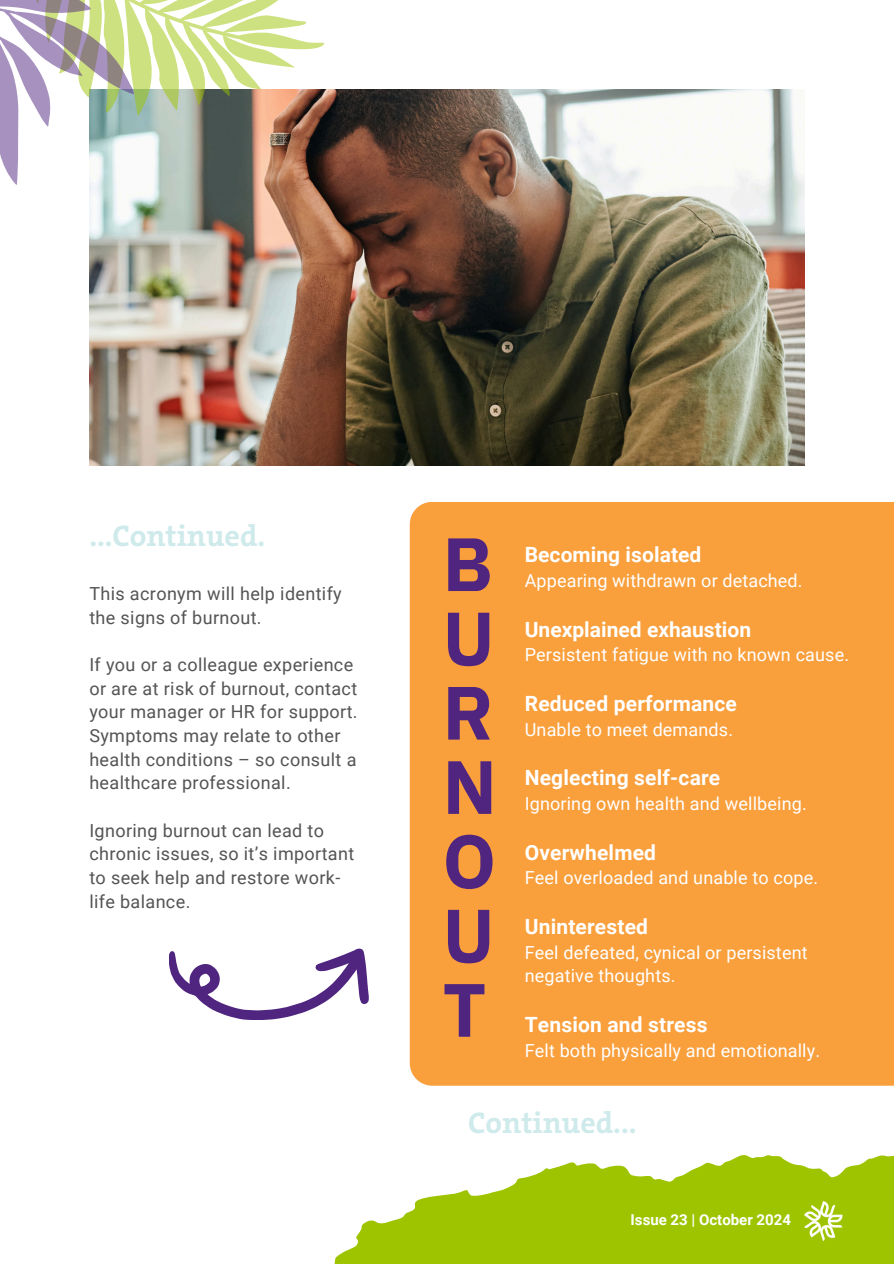
<style>
.page{position:relative;width:894px;height:1264px;background:#fff}
.page>*{position:absolute;margin:0;border:0;box-sizing:border-box;transform-origin:0 0}
.t1{font:700 75.3px/74.2px "IBM Plex Sans";color:#502580;text-align:justify}
.t2{font:700 30px "The Serif B W7";color:#cfeaeb}
.t3{font:700 21px "Roboto";letter-spacing:.01em;color:#fff}
.t4{font:18px/23.7px "Roboto";letter-spacing:.02em;color:#545454}
.t5{font:18px/23.7px "Roboto";letter-spacing:.01em;color:#fff}
.t6{font:700 15px "Roboto";color:#fff}
</style>
<div class="page">
<svg style="left:169px;top:948px;width:199px;height:72px"></svg>
<img style="left:89px;top:89px;width:715px;height:376px">
<svg style="left:144px;top:0;width:201px;height:144px"></svg>
<svg style="left:0;top:0;width:144px;height:186px"></svg>
<div style="left:409px;top:502px;width:484px;height:583px;background:#f99f3c"></div>
<svg style="left:334px;top:1155px;width:559px;height:108px;fill:#9ec400"></svg>
<img style="left:804px;top:1201px;width:39px;height:39px">
<p class="t2" style="left:89px;top:517px;width:177px">...Continued.</p>
<h3 class="t4" style="left:89px;top:582px;width:254px">This acronym will help identify the signs of burnout.</h3>
<h3 class="t4" style="left:89px;top:653px;width:270px">If you or a colleague experience or are at risk of burnout, contact your manager or HR for support.<br>Symptoms may relate to other health conditions – so consult a healthcare professional.</h3>
<h3 class="t4" style="left:89px;top:818px;width:266px">Ignoring burnout can lead to chronic issues, so it’s important to seek help and restore work&shy;life balance.</h3>
<h3 class="t1" style="left:442px;top:525px;width:56px">B U R N O U T</h3>
<h3 class="t3" style="left:524px;top:543px;width:178px">Becoming isolated</h3>
<h3 class="t5" style="left:524px;top:569px;width:279px">Appearing withdrawn or detached.</h3>
<h3 class="t3" style="left:524px;top:617px;width:228px">Unexplained exhaustion</h3>
<h3 class="t5" style="left:524px;top:643px;width:326px">Persistent fatigue with no known cause.</h3>
<h3 class="t3" style="left:524px;top:691px;width:213px">Reduced performance</h3>
<h3 class="t5" style="left:524px;top:717px;width:210px">Unable to meet demands.</h3>
<h3 class="t3" style="left:524px;top:765px;width:197px">Neglecting self-care</h3>
<h3 class="t5" style="left:524px;top:792px;width:283px">Ignoring own health and wellbeing.</h3>
<h2 class="t3" style="left:524px;top:840px;width:133px">Overwhelmed</h2>
<h2 class="t5" style="left:524px;top:866px;width:295px">Feel overloaded and unable to cope.</h2>
<h3 class="t3" style="left:524px;top:914px;width:125px">Uninterested</h3>
<h3 class="t5" style="left:524px;top:940px;width:284px">Feel defeated, cynical or persistent negative thoughts.</h3>
<h3 class="t3" style="left:524px;top:1012px;width:184px">Tension and stress</h3>
<h3 class="t5" style="left:524px;top:1038px;width:297px">Felt both physically and emotionally.</h3>
<h2 class="t2" style="left:468px;top:1103px;width:170px">Continued...</h2>
<h1 class="t6" style="left:630px;top:1210px;width:162px">Issue 23 | October 2024</h1>
</div>
